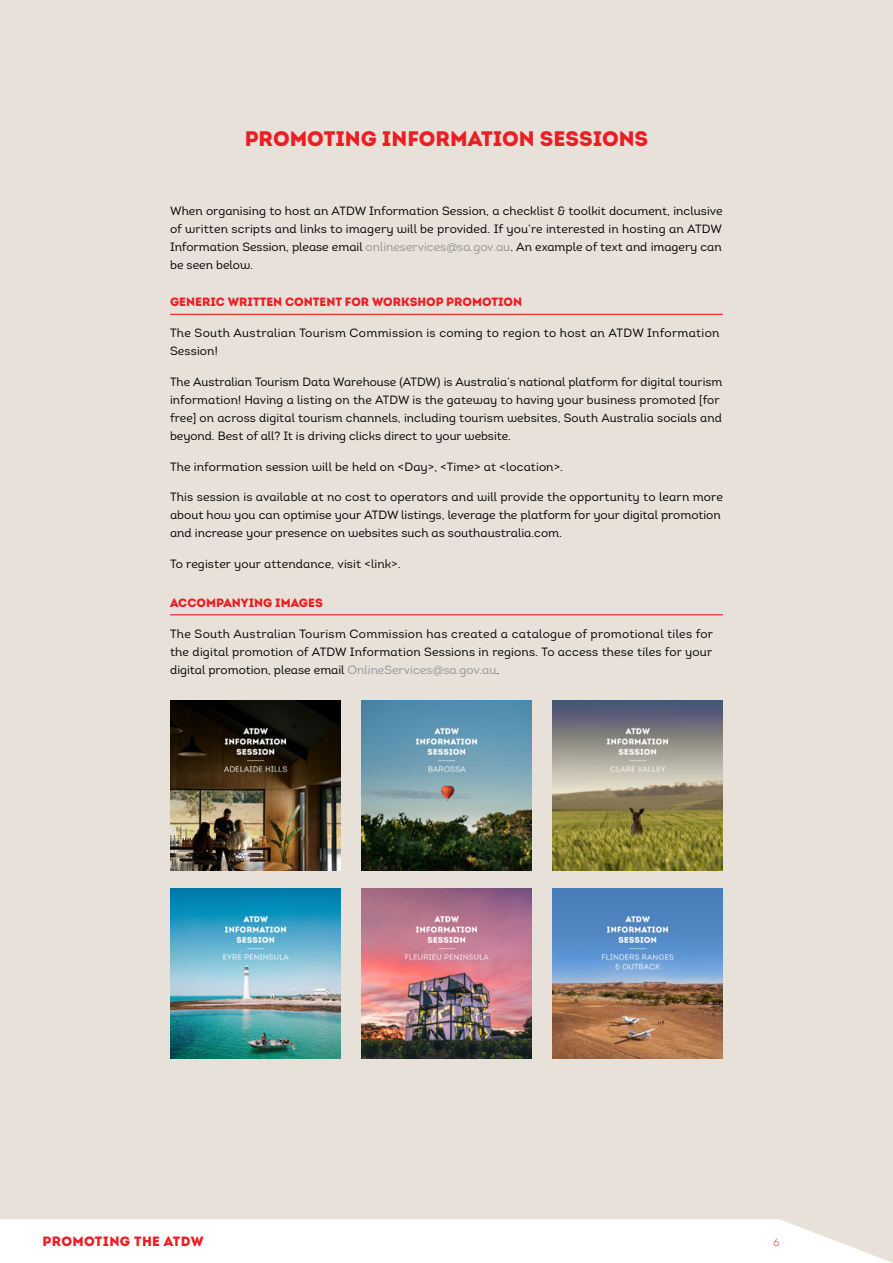
<style>
.page{position:relative;width:893px;height:1263px;background:#e7e1da}
.page>*{position:absolute;margin:0;border:0;box-sizing:border-box;transform-origin:0 0}
.t1{font:900 21px "Adelaide Intro";color:#ed1d24}
.t2{font:900 13.5px "Adelaide Intro";letter-spacing:.025em;color:#ed1d24}
.t3{font:12px/18px "Adelaide Intro";color:#000;text-align:justify}
.t4{font:12px/18px "Adelaide Intro";letter-spacing:.025em;color:#000}
.t5{font:900 12px "Adelaide Intro";color:#ed1d24}
.t6{font:300 10.5px "Intro";color:#ed1d24}
.s1{color:#939598}
</style>
<div class="page">
<svg style="left:0;top:1219px;width:892px;height:44px;background:#fdfcfc"></svg>
<hr style="left:170px;top:314px;width:553px;height:1px;background:#ed1d24">
<hr style="left:170px;top:614px;width:553px;height:1px;background:#ed1d24">
<img style="left:170px;top:701px;width:170px;height:170px">
<img style="left:170px;top:888px;width:170px;height:170px">
<img style="left:361px;top:701px;width:170px;height:170px">
<img style="left:361px;top:888px;width:170px;height:170px">
<img style="left:553px;top:701px;width:170px;height:170px">
<img style="left:553px;top:888px;width:170px;height:170px">
<h1 class="t1" style="left:245px;top:125px;width:405px">PROMOTING INFORMATION SESSIONS</h1>
<p class="t3" style="left:170px;top:202px;width:554px">When organising to host an ATDW Information Session, a checklist &amp; toolkit document, inclusive of written scripts and links to imagery will be provided. If you’re interested in hosting an ATDW Information Session, please email <span class="s1">onlineservices@sa.gov.au</span>. An example of text and imagery can be seen below.</p>
<p class="t5" style="left:170px;top:294px;width:353px">GENERIC WRITTEN CONTENT FOR WORKSHOP PROMOTION</p>
<p class="t4" style="left:170px;top:324px;width:551px">The South Australian Tourism Commission is coming to region to host an ATDW Information<br>Session!</p>
<p class="t3" style="left:170px;top:373px;width:554px;text-align:left">The Australian Tourism Data Warehouse (ATDW) is Australia’s national platform for digital tourism information! Having a listing on the ATDW is the gateway to having your business promoted [for free] on across digital tourism channels, including tourism websites, South Australia socials and beyond. Best of all? It is driving clicks direct to your website.</p>
<p class="t3" style="left:170px;top:457px;width:394px">The information session will be held on &lt;Day&gt;, &lt;Time&gt; at &lt;location&gt;.</p>
<p class="t3" style="left:170px;top:488px;width:554px;text-align:left">This session is available at no cost to operators and will provide the opportunity to learn more about how you can optimise your ATDW listings, leverage the platform for your digital promotion and increase your presence on websites such as southaustralia.com.</p>
<p class="t3" style="left:170px;top:555px;width:232px">To register your attendance, visit &lt;link&gt;.</p>
<p class="t5" style="left:170px;top:595px;width:154px">ACCOMPANYING IMAGES</p>
<p class="t3" style="left:170px;top:624px;width:545px">The South Australian Tourism Commission has created a catalogue of promotional tiles for the digital promotion of ATDW Information Sessions in regions. To access these tiles for your digital promotion, please email <span class="s1">OnlineServices@sa.gov.au</span>.</p>
<p class="t2" style="left:43px;top:1233px;width:162px">PROMOTING THE ATDW</p>
<p class="t6" style="left:773px;top:1236px;width:8px">6</p>
</div>
